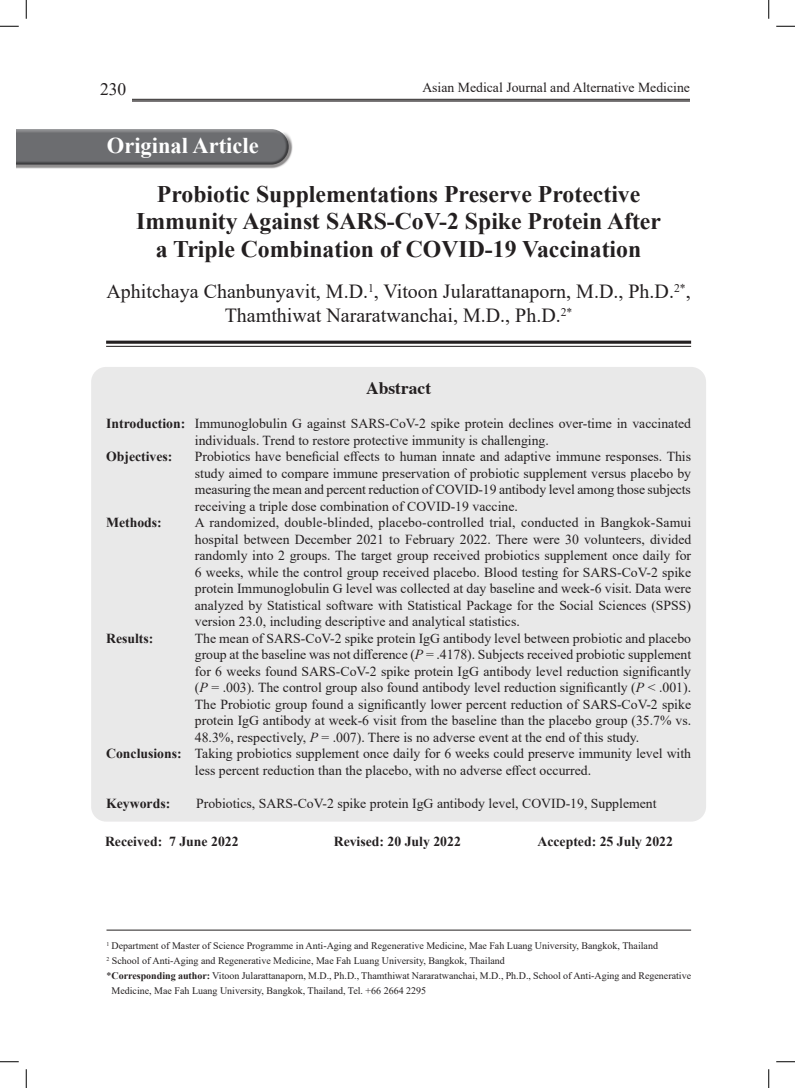
<style>
.page{position:relative;width:795px;height:1088px;background:#fff}
.page>*{position:absolute;margin:0;border:0;box-sizing:border-box;transform-origin:0 0}
.t1{font:700 23.75px/27.5px "Times New Roman";color:#231f20;text-align:center}
.t2{font:700 22.5px "Times New Roman";color:#fff}
.t3{font:20px/24px "Times New Roman";color:#231f20;text-align:center}
.t4{font:700 17.5px "Times";color:#231f20}
.t5{font:17.5px "Times New Roman";color:#231f20}
.t6{font:13.75px/16.5px "Times New Roman";color:#231f20;text-align:justify}
.t7{font:700 13.75px "Times New Roman";color:#231f20}
.t8{font:10px "Times New Roman";color:#231f20}
.s1{font-family:"Times"}
.s2{font-weight:700}
.s3{font-style:italic}
</style>
<div class="page">
<hr style="left:132px;top:99px;width:558px;height:1px;background:#231f20">
<hr style="left:132px;top:100px;width:558px;height:2px;background:#231f20">
<div style="left:16px;top:125px;width:270px;height:37px;background:#fff;opacity:.5"></div>
<div style="left:16px;top:131px;width:277px;height:37px;background:#231f20;opacity:.5"></div>
<svg style="left:106px;top:340px;width:585px;height:4px;background:#524f50"></svg>
<hr style="left:106px;top:346px;width:585px;height:1px;background:#231f20">
<div style="left:91px;top:367px;width:615px;height:454px;background:#e9e9e9;border-radius:15px"></div>
<hr style="left:106px;top:929px;width:585px;height:1px;background:#231f20">
<svg style="left:0;top:25px;width:19px;height:2px"></svg>
<svg style="left:776px;top:25px;width:19px;height:2px"></svg>
<svg style="left:0;top:1061px;width:19px;height:1px"></svg>
<svg style="left:776px;top:1061px;width:19px;height:1px"></svg>
<svg style="left:25px;top:0;width:2px;height:19px"></svg>
<svg style="left:25px;top:1069px;width:2px;height:19px"></svg>
<svg style="left:768px;top:0;width:2px;height:19px"></svg>
<svg style="left:768px;top:1069px;width:2px;height:19px"></svg>
<p class="t5" style="left:100px;top:77px;width:28px">230</p>
<p class="t6" style="left:422px;top:78px;width:269px">Asian Medical Journal and Alternative Medicine</p>
<h2 class="t2" style="left:107px;top:129px;width:153px">Original Article</h2>
<h1 class="t1" style="left:136px;top:179px;width:526px">Probiotic Supplementations Preserve Protective<br>Immunity Agains<span class="s1">t</span> SARS-CoV-2 Spike Protein After a Triple Combination of COVID-19 Vaccination</h1>
<h3 class="t3" style="left:107px;top:279px;width:586px">Aphitchaya Chanbunyavit, M.D.<sup>1</sup>, Vitoon Jularattanaporn, M.D., Ph.D.<sup>2*</sup>,<br>Thamthiwat Nararatwanchai, M.D., Ph.D.<sup>2*</sup></h3>
<p class="t4" style="left:366px;top:371px;width:67px">Abstract</p>
<p class="t6" style="left:195px;top:415px;width:498px;text-indent:-89px"><span class="s2">Introduction:</span> Immunoglobulin G against SARS-CoV-2 spike protein declines over-time in vaccinated individuals. Trend to restore protective immunity is challenging.</p>
<p class="t7" style="left:106px;top:447px;width:68px">Objectives:</p>
<p class="t6" style="left:195px;top:448px;width:498px">Probiotics have beneficial effects to human innate and adaptive immune responses. This study aimed to compare immune preservation of probiotic supplement versus placebo by measuring the mean and percent reduction of COVID-19 antibody level among those subjects receiving a triple dose combination of COVID-19 vaccine.</p>
<p class="t7" style="left:106px;top:513px;width:57px">Methods:</p>
<p class="t6" style="left:195px;top:514px;width:498px">A randomized, double-blinded, placebo-controlled trial, conducted in Bangkok-Samui hospital between December 2021 to February 2022. There were 30 volunteers, divided randomly into 2 groups. The target group received probiotics supplement once daily for 6 weeks, while the control group received placebo. Blood testing for SARS-CoV-2 spike protein Immunoglobulin G level was collected at day baseline and week-6 visit. Data were analyzed by Statistical software with Statistical Package for the Social Sciences (SPSS) version 23.0, including descriptive and analytical statistics.</p>
<p class="t7" style="left:106px;top:628px;width:49px">Results:</p>
<p class="t6" style="left:195px;top:629px;width:498px">The mean of SARS-CoV-2 spike protein IgG antibody level between probiotic and placebo</p>
<p class="t6" style="left:195px;top:646px;width:498px">group at the baseline was not difference (<span class="s3">P</span> = .4178). Subjects received probiotic supplement</p>
<p class="t6" style="left:195px;top:662px;width:498px">for 6 weeks found SARS-CoV-2 spike protein IgG antibody level reduction significantly</p>
<p class="t6" style="left:195px;top:679px;width:498px">(<span class="s3">P</span> = .003). The control group also found antibody level reduction significantly (<span class="s3">P</span> &lt; .001).</p>
<p class="t6" style="left:195px;top:695px;width:498px">The Probiotic group found a significantly lower percent reduction of SARS-CoV-2 spike</p>
<p class="t6" style="left:195px;top:712px;width:498px">protein IgG antibody at week-6 visit from the baseline than the placebo group (35.7% vs.</p>
<p class="t6" style="left:195px;top:728px;width:446px">48.3%, respectively, <span class="s3">P</span> = .007). There is no adverse event at the end of this study.</p>
<p class="t6" style="left:106px;top:745px;width:587px"><span class="s2">Conclusions:</span> Taking probiotics supplement once daily for 6 weeks could preserve immunity level with</p>
<p class="t6" style="left:195px;top:761px;width:398px">less percent reduction than the placebo, with no adverse effect occurred.</p>
<p class="t7" style="left:106px;top:793px;width:66px">Keywords:</p>
<p class="t6" style="left:196px;top:794px;width:462px">Probiotics, SARS-CoV-2 spike protein IgG antibody level, COVID-19, Supplement</p>
<p class="t7" style="left:105px;top:831px;width:135px">Received: 7 June 2022</p>
<p class="t7" style="left:334px;top:831px;width:129px">Revised: 20 July 2022</p>
<p class="t7" style="left:537px;top:831px;width:137px">Accepted: 25 July 2022</p>
<p class="t8" style="left:106px;top:938px;width:553px"><sup>1</sup> Department of Master of Science Programme in Anti-Aging and Regenerative Medicine, Mae Fah Luang University, Bangkok, Thailand</p>
<p class="t8" style="left:106px;top:953px;width:400px"><sup>2</sup> School of Anti-Aging and Regenerative Medicine, Mae Fah Luang University, Bangkok, Thailand</p>
<p class="t8" style="left:107px;top:968px;width:586px">*<span class="s2">Corresponding author:</span> Vitoon Jularattanaporn, M.D., Ph.D., Thamthiwat Nararatwanchai, M.D., Ph.D., School of Anti-Aging and Regenerative</p>
<p class="t8" style="left:112px;top:983px;width:316px">Medicine, Mae Fah Luang University, Bangkok, Thailand, Tel. +66 2664 2295</p>
</div>
